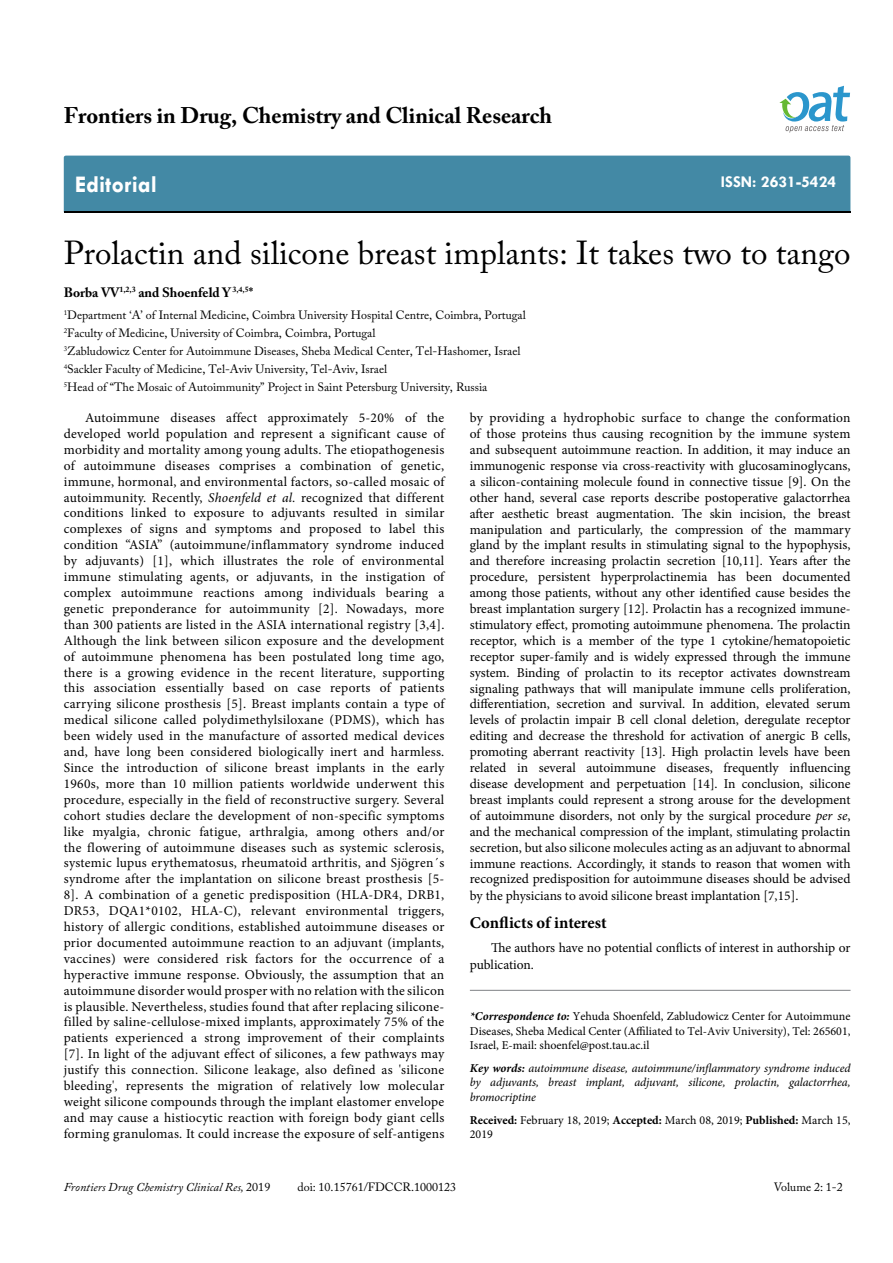
<style>
.page{position:relative;width:893px;height:1263px;background:#fff}
.page>*{position:absolute;margin:0;border:0;box-sizing:border-box;transform-origin:0 0}
.t1{font:33px "Adobe Caslon Pro";color:#000}
.t2{font:700 24px "Tw Cen";color:#fff}
.t3{font:700 22.5px "Adobe Caslon Pro";color:#000}
.t4{font:700 16.5px "Minion Pro";letter-spacing:-.005em;color:#000}
.t5{font:700 16.5px "Tw Cen";color:#fff}
.t6{font:13.5px/15.9px "Minion Pro";color:#000;text-align:justify}
.t7{font:700 13.5px "Adobe Caslon Pro";color:#000}
.t8{font:12px/18px "Adobe Caslon Pro";color:#000}
.t9{font:12px/14.4px "Minion Pro";color:#000;text-align:justify}
.t10{font:italic 12px/14.4px "Minion Pro";letter-spacing:-.01em;color:#000;text-align:justify}
.t11{font:italic 12px "Adobe Caslon Pro";color:#000}
.s1{font-style:italic}
.s2{font-weight:700;font-style:italic}
.s3{font-weight:700}
.s4{font-style:normal}
</style>
<div class="page">
<div style="left:64px;top:156px;width:786px;height:56px;background:#4389a5"></div>
<svg style="left:779px;top:86px;width:71px;height:47px"></svg>
<hr style="left:470px;top:990px;width:380px;height:1px;background:#808285">
<h3 class="t3" style="left:64px;top:102px;width:490px">Frontiers in Drug, Chemistry and Clinical Research</h3>
<h2 class="t2" style="left:75px;top:170px;width:84px">Editorial</h2>
<p class="t5" style="left:721px;top:172px;width:117px">ISSN: 2631-5424</p>
<h1 class="t1" style="left:64px;top:233px;width:788px">Prolactin and silicone breast implants: It takes two to tango</h1>
<p class="t7" style="left:64px;top:284px;width:191px">Borba VV<sup>1,2,3</sup> and Shoenfeld Y <sup>3,4,5</sup>*</p>
<p class="t8" style="left:64px;top:306px;width:464px"><sup>1</sup>Department ‘A’ of Internal Medicine, Coimbra University Hospital Centre, Coimbra, Portugal <sup>2</sup>Faculty of Medicine, University of Coimbra, Coimbra, Portugal<br><sup>3</sup>Zabludowicz Center for Autoimmune Diseases, Sheba Medical Center, Tel-Hashomer, Israel <sup>4</sup>Sackler Faculty of Medicine, Tel-Aviv University, Tel-Aviv, Israel<br><sup>5</sup>Head of “The Mosaic of Autoimmunity” Project in Saint Petersburg University, Russia</p>
<p class="t6" style="left:64px;top:410px;width:382px;text-indent:21px">Autoimmune diseases affect approximately 5-20% of the developed world population and represent a significant cause of morbidity and mortality among young adults. The etiopathogenesis of autoimmune diseases comprises a combination of genetic, immune, hormonal, and environmental factors, so-called mosaic of autoimmunity. Recently, <span class="s1">Shoenfeld et al.</span> recognized that different conditions linked to exposure to adjuvants resulted in similar complexes of signs and symptoms and proposed to label this condition “ASIA” (autoimmune/inflammatory syndrome induced by adjuvants) [1], which illustrates the role of environmental immune stimulating agents, or adjuvants, in the instigation of complex autoimmune reactions among individuals bearing a genetic preponderance for autoimmunity [2]. Nowadays, more than 300 patients are listed in the ASIA international registry [3,4].<br>Although the link between silicon exposure and the development of autoimmune phenomena has been postulated long time ago, there is a growing evidence in the recent literature, supporting this association essentially based on case reports of patients carrying silicone prosthesis [5]. Breast implants contain a type of medical silicone called polydimethylsiloxane (PDMS), which has been widely used in the manufacture of assorted medical devices and, have long been considered biologically inert and harmless.<br>Since the introduction of silicone breast implants in the early 1960s, more than 10 million patients worldwide underwent this procedure, especially in the field of reconstructive surgery. Several cohort studies declare the development of non-specific symptoms like myalgia, chronic fatigue, arthralgia, among others and/or the flowering of autoimmune diseases such as systemic sclerosis, systemic lupus erythematosus, rheumatoid arthritis, and Sjögren´s syndrome after the implantation on silicone breast prosthesis [5- 8]. A combination of a genetic predisposition (HLA-DR4, DRB1, DR53, DQA1*0102, HLA-C), relevant environmental triggers, history of allergic conditions, established autoimmune diseases or prior documented autoimmune reaction to an adjuvant (implants, vaccines) were considered risk factors for the occurrence of a hyperactive immune response. Obviously, the assumption that an autoimmune disorder would prosper with no relation with the silicon is plausible. Nevertheless, studies found that after replacing silicone&shy;filled by saline-cellulose-mixed implants, approximately 75% of the patients experienced a strong improvement of their complaints [7]. In light of the adjuvant effect of silicones, a few pathways may justify this connection. Silicone leakage, also defined as 'silicone bleeding', represents the migration of relatively low molecular weight silicone compounds through the implant elastomer envelope and may cause a histiocytic reaction with foreign body giant cells forming granulomas. It could increase the exposure of self-antigens</p>
<p class="t6" style="left:470px;top:410px;width:382px">by providing a hydrophobic surface to change the conformation of those proteins thus causing recognition by the immune system and subsequent autoimmune reaction. In addition, it may induce an immunogenic response via cross-reactivity with glucosaminoglycans, a silicon-containing molecule found in connective tissue [9]. On the other hand, several case reports describe postoperative galactorrhea after aesthetic breast augmentation. The skin incision, the breast manipulation and particularly, the compression of the mammary gland by the implant results in stimulating signal to the hypophysis, and therefore increasing prolactin secretion [10,11]. Years after the procedure, persistent hyperprolactinemia has been documented among those patients, without any other identified cause besides the breast implantation surgery [12]. Prolactin has a recognized immune&shy;stimulatory effect, promoting autoimmune phenomena. The prolactin receptor, which is a member of the type 1 cytokine/hematopoietic receptor super-family and is widely expressed through the immune system. Binding of prolactin to its receptor activates downstream signaling pathways that will manipulate immune cells proliferation, differentiation, secretion and survival. In addition, elevated serum levels of prolactin impair B cell clonal deletion, deregulate receptor editing and decrease the threshold for activation of anergic B cells, promoting aberrant reactivity [13]. High prolactin levels have been related in several autoimmune diseases, frequently influencing disease development and perpetuation [14]. In conclusion, silicone breast implants could represent a strong arouse for the development of autoimmune disorders, not only by the surgical procedure <span class="s1">per se</span>, and the mechanical compression of the implant, stimulating prolactin secretion, but also silicone molecules acting as an adjuvant to abnormal immune reactions. Accordingly, it stands to reason that women with recognized predisposition for autoimmune diseases should be advised by the physicians to avoid silicone breast implantation [7,15].</p>
<p class="t4" style="left:470px;top:911px;width:138px">Conflicts of interest</p>
<p class="t6" style="left:470px;top:940px;width:382px;text-indent:21px">The authors have no potential conflicts of interest in authorship or publication.</p>
<p class="t9" style="left:470px;top:1009px;width:382px"><span class="s2">*Correspondence to:</span> Yehuda Shoenfeld, Zabludowicz Center for Autoimmune Diseases, Sheba Medical Center (Affiliated to Tel-Aviv University), Tel: 265601, Israel, E-mail: shoenfel@post.tau.ac.il</p>
<p class="t10" style="left:470px;top:1061px;width:382px"><span class="s3">Key words:</span> autoimmune disease, autoimmune/inflammatory syndrome induced by adjuvants, breast implant, adjuvant, silicone, prolactin, galactorrhea, bromocriptine</p>
<p class="t9" style="left:470px;top:1113px;width:382px"><span class="s3">Received:</span> February 18, 2019; <span class="s3">Accepted:</span> March 08, 2019; <span class="s3">Published:</span> March 15,<br>2019</p>
<p class="t11" style="left:64px;top:1180px;width:208px">Frontiers Drug Chemistry Clinical Res, <span class="s4">2019</span></p>
<p class="t8" style="left:297px;top:1178px;width:160px">doi: 10.15761/FDCCR.1000123</p>
<p class="t8" style="left:774px;top:1178px;width:71px">Volume 2: 1-2</p>
</div>
